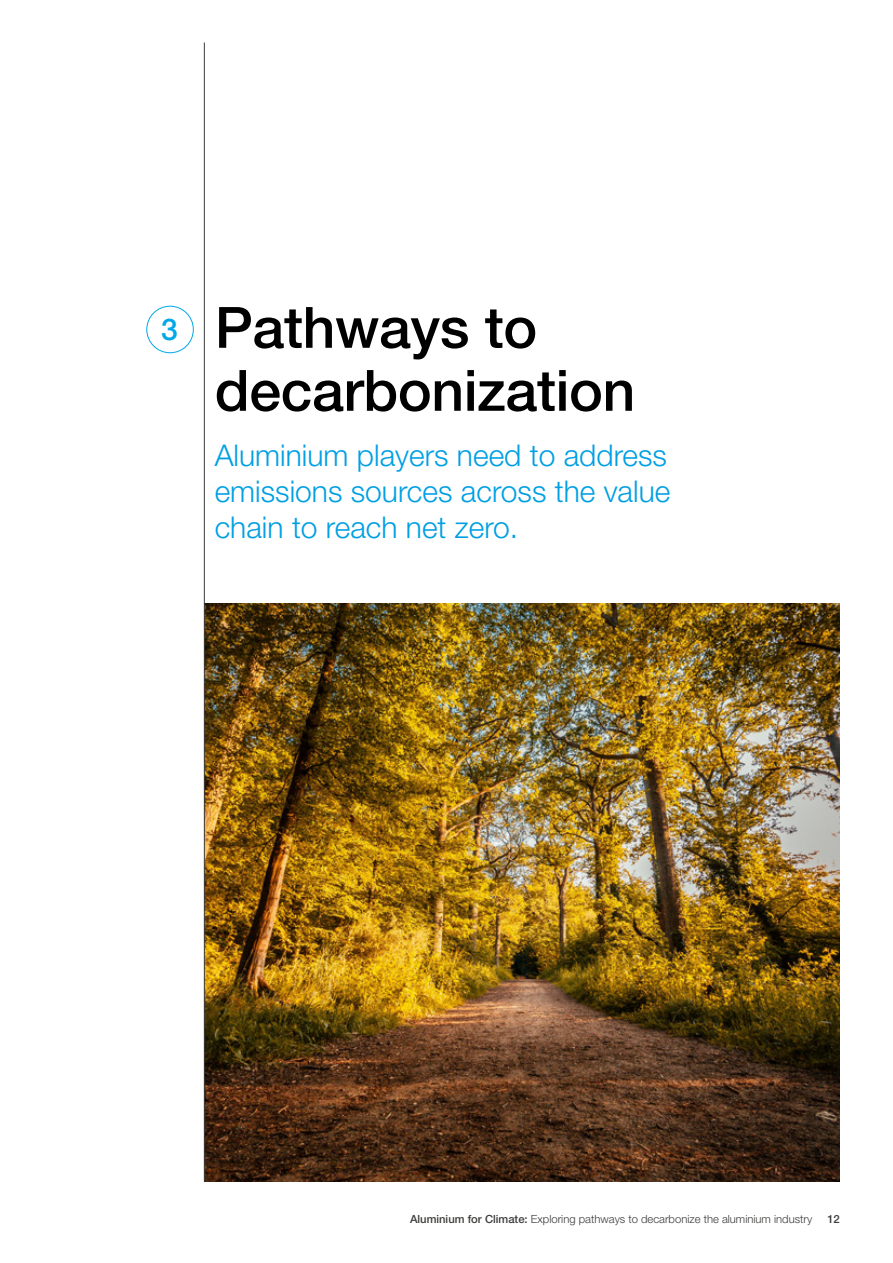
<style>
.page{position:relative;width:893px;height:1263px;background:#fff}
.page>*{position:absolute;margin:0;border:0;box-sizing:border-box;transform-origin:0 0}
.t1{font:500 57px/63px "Helvetica Neue LT Pro";letter-spacing:-.005em;color:#000}
.t2{font:300 30px/36px "Helvetica Neue LT Pro";color:#009fe3;text-align:justify}
.t3{font:500 30px "Helvetica Neue LT Pro";color:#00a8e7}
.t4{font:300 11.25px "Helvetica Neue LT Pro";color:#3c3c3b}
.t5{font:500 11.25px "Helvetica Neue LT Pro";color:#3c3c3b}
.s1{font-weight:500}
</style>
<div class="page">
<img style="left:205px;top:604px;width:635px;height:577px">
<div style="left:147px;top:306px;width:47px;height:47px;border:1px solid #00a8e7;border-radius:50%"></div>
<hr style="left:204px;top:43px;width:1px;height:1138px;background:#3c3c3b">
<p class="t3" style="left:161px;top:311px;width:18px">3</p>
<h1 class="t1" style="left:215px;top:295px;width:422px">Pathways to decarbonization</h1>
<p class="t2" style="left:215px;top:436px;width:457px">Aluminium players need to address emissions sources across the value chain to reach net zero.</p>
<p class="t4" style="left:410px;top:1212px;width:404px"><span class="s1">Aluminium for Climate:</span> Exploring pathways to decarbonize the aluminium industry</p>
<p class="t5" style="left:827px;top:1212px;width:14px">12</p>
</div>
